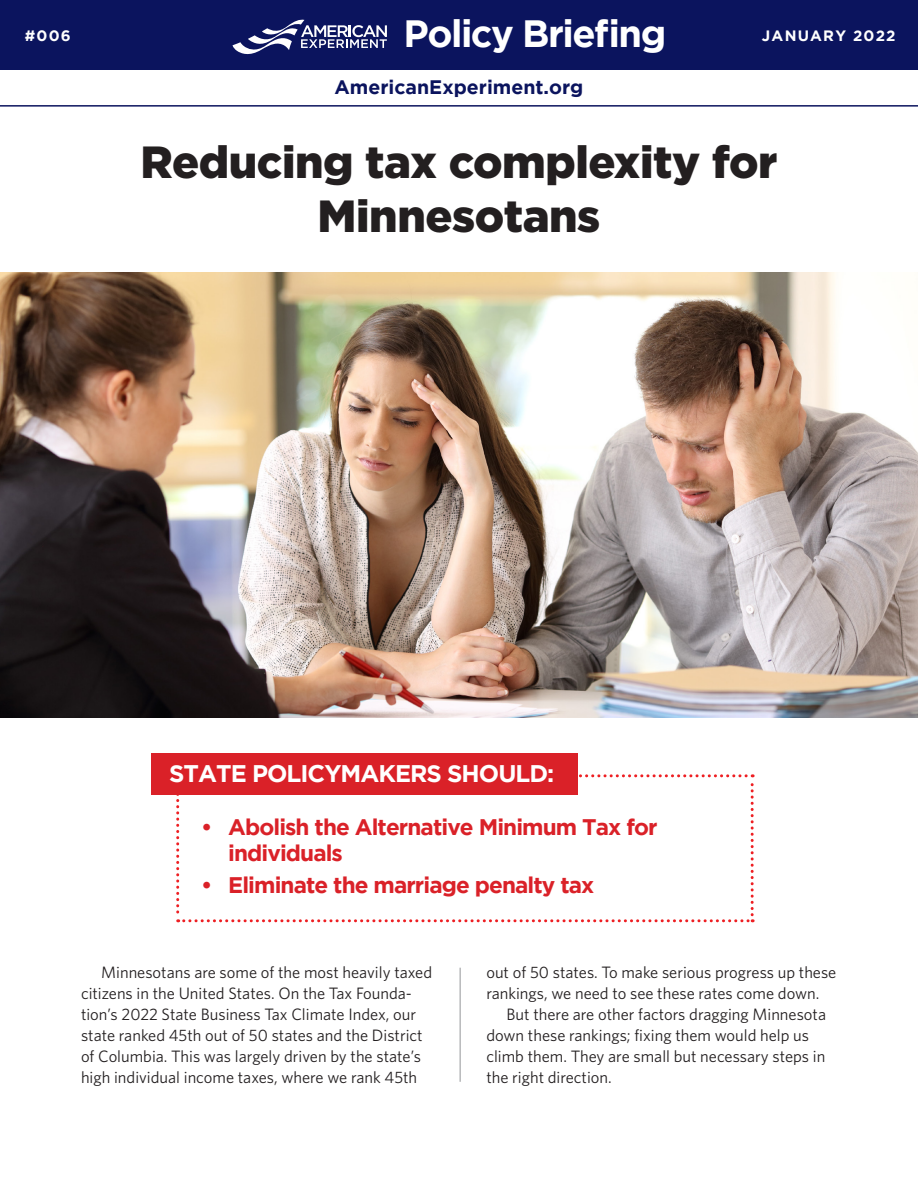
<style>
.page{position:relative;width:918px;height:1188px;background:#fff}
.page>*{position:absolute;margin:0;border:0;box-sizing:border-box;transform-origin:0 0}
.t1{font:900 45px/54px "Gotham";letter-spacing:-.01em;color:#231f20;text-align:center}
.Normal_wrd_20{font:700 37.95px "Gotham";letter-spacing:-.04em;color:#fff}
.Normal_wrd_20-2{font:700 24px "Gotham";letter-spacing:-.04em;color:#fff}
.t2{font:700 22.5px/25.5px "Gotham";letter-spacing:-.04em;color:#da2128}
.t3{font:700 19.5px "Gotham";color:#0b145e}
.Normal_wrd_20-3{font:16.5px/21px "Whitney";color:#231f20}
.Normal_wrd_20-4{font:700 15px "Gotham";letter-spacing:.08em;color:#fff}
</style>
<div class="page">
<svg style="left:176px;top:774px;width:578px;height:148px"></svg>
<div style="left:151px;top:754px;width:427px;height:41px;background:#da2128"></div>
<div style="left:0;top:0;width:918px;height:69px;background:#0b145e"></div>
<svg style="left:232px;top:19px;width:155px;height:36px"></svg>
<img style="left:0;top:272px;width:918px;height:445px">
<hr style="left:0;top:105px;width:918px;height:2px;background:#0b145e">
<hr style="left:460px;top:968px;width:1px;height:114px;background:#939598">
<p class="Normal_wrd_20-4" style="left:25px;top:27px;width:47px">#006</p>
<p class="Normal_wrd_20" style="left:404px;top:12px;width:264px">Policy Briefing</p>
<p class="t3" style="left:335px;top:76px;width:250px">AmericanExperiment.org</p>
<p class="Normal_wrd_20-4" style="left:762px;top:27px;width:135px">JANUARY 2022</p>
<p class="t1" style="left:141px;top:133px;width:638px">Reducing tax complexity for<br>Minnesotans</p>
<p class="Normal_wrd_20-2" style="left:169px;top:760px;width:387px">STATE POLICYMAKERS SHOULD:</p>
<p class="t2" style="left:228px;top:814px;width:431px;text-indent:-27px">• Abolish the Alternative Minimum Tax for individuals</p>
<p class="t2" style="left:201px;top:872px;width:395px">• Eliminate the marriage penalty tax</p>
<p class="Normal_wrd_20-3" style="left:81px;top:961px;width:353px;text-indent:20px">Minnesotans are some of the most heavily taxed citizens in the United States. On the Tax Founda&shy;tion’s 2022 State Business Tax Climate Index, our state ranked 45th out of 50 states and the District of Columbia. This was largely driven by the state’s high individual income taxes, where we rank 45th</p>
<p class="Normal_wrd_20-3" style="left:486px;top:961px;width:352px">out of 50 states. To make serious progress up these rankings, we need to see these rates come down.</p>
<p class="Normal_wrd_20-3" style="left:486px;top:1003px;width:341px;text-indent:20px">But there are other factors dragging Minnesota down these rankings; fixing them would help us climb them. They are small but necessary steps in the right direction.</p>
</div>
